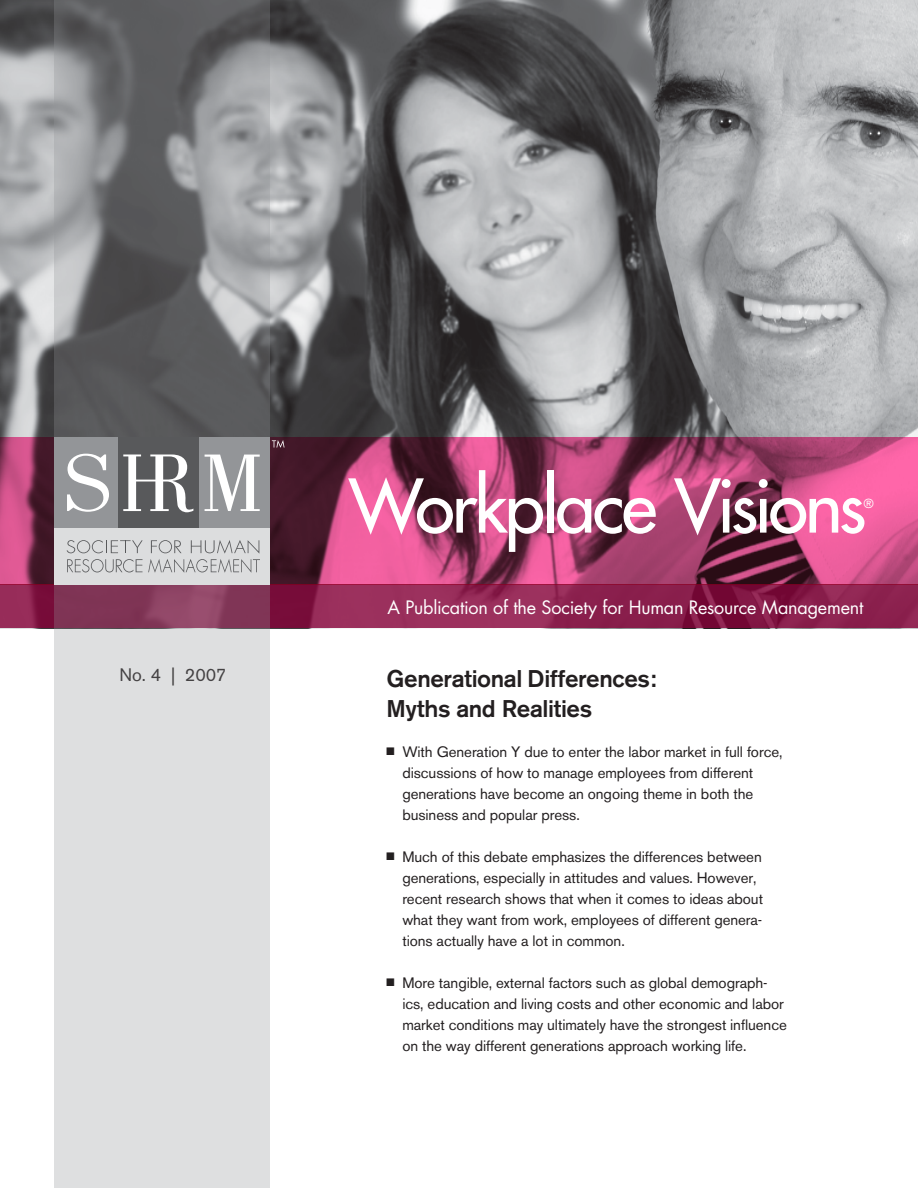
<style>
.page{position:relative;width:918px;height:1188px;background:#fff}
.page>*{position:absolute;margin:0;border:0;box-sizing:border-box;transform-origin:0 0}
.t1{font:72px "Futura";letter-spacing:-.04em;color:#fff}
.t2{font:500 24px/30px "Akzidenz Grotesk BE";letter-spacing:-.015em;color:#231f20}
.t3{font:18px "Futura";letter-spacing:-.01em;color:#fff}
.t4{font:18px "Akzidenz Grotesk BE";color:#231f20}
.t5{font:15px/21px "Akzidenz Grotesk BE";letter-spacing:-.005em;color:#231f20}
.t6{font:12.3px "Futura";color:#fff}
.s1{font-family:"Monotype Sorts";font-size:10.5px}
</style>
<div class="page">
<img style="left:0;top:0;width:918px;height:629px">
<svg style="left:0;top:585px;width:918px;height:43px;background:#8c214e"></svg>
<svg style="left:0;top:437px;width:918px;height:148px;background:#9f3e68"></svg>
<svg style="left:54px;top:0;width:216px;height:1188px;background:#adabae"></svg>
<div style="left:54px;top:528px;width:216px;height:57px;background:#dcddde"></div>
<div style="left:54px;top:437px;width:65px;height:91px;background:#939598"></div>
<div style="left:198px;top:437px;width:72px;height:91px;background:#939598"></div>
<div style="left:118px;top:437px;width:80px;height:91px;background:#58595b"></div>
<svg style="left:123px;top:455px;width:70px;height:57px"></svg>
<svg style="left:205px;top:455px;width:55px;height:56px"></svg>
<svg style="left:67px;top:454px;width:42px;height:58px"></svg>
<svg style="left:272px;top:440px;width:13px;height:8px"></svg>
<svg style="left:67px;top:540px;width:193px;height:33px"></svg>
<p class="t4" style="left:119px;top:664px;width:108px">No. 4 | 2007</p>
<h1 class="t1" style="left:349px;top:461px;width:519px">Workplace Visions</h1>
<p class="t6" style="left:864px;top:495px;width:11px">®</p>
<p class="t3" style="left:388px;top:596px;width:477px">A Publication of the Society for Human Resource Management</p>
<h2 class="t2" style="left:386px;top:663px;width:271px">Generational Differences:<br>Myths and Realities</h2>
<p class="t5" style="left:402px;top:741px;width:382px;text-indent:-16px"><span class="s1">N</span> With Generation Y due to enter the labor market in full force, discussions of how to manage employees from different generations have become an ongoing theme in both the business and popular press.</p>
<p class="t5" style="left:402px;top:846px;width:362px;text-indent:-16px"><span class="s1">N</span> Much of this debate emphasizes the differences between generations, especially in attitudes and values. However, recent research shows that when it comes to ideas about what they want from work, employees of different genera&shy;tions actually have a lot in common.</p>
<p class="t5" style="left:402px;top:972px;width:386px;text-indent:-16px"><span class="s1">N</span> More tangible, external factors such as global demograph&shy;ics, education and living costs and other economic and labor market conditions may ultimately have the strongest influence on the way different generations approach working life.</p>
</div>
